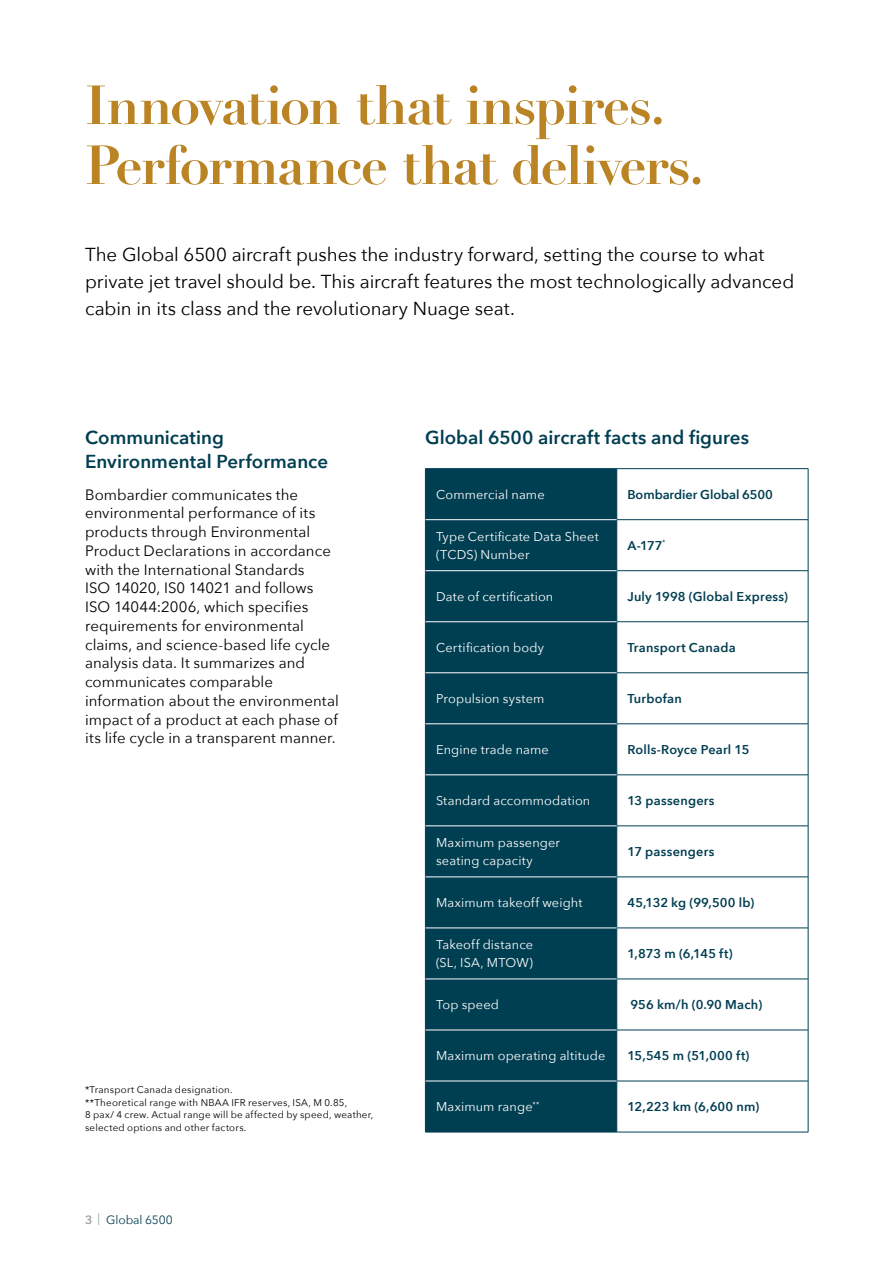
<style>
.page{position:relative;width:893px;height:1263px;background:#fff}
.page>*{position:absolute;margin:0;border:0;box-sizing:border-box;transform-origin:0 0}
.t1{font:700 54px/60px "Didot LT Pro";letter-spacing:-.035em;color:#ba8424}
.t2{font:18.75px/27px "Avenir Next";letter-spacing:-.005em;color:#000}
.t3{font:600 18.75px/24px "Avenir Next";color:#003e51}
.t4{font:15px/18.8px "Avenir Next";letter-spacing:.005em;color:#000}
.t5{font:12.75px/18px "Avenir Next";letter-spacing:.01em;color:#fff}
.t6{font:600 12.75px "Avenir Next";letter-spacing:.015em;color:#003e51}
.t7{font:600 12.75px "Avenir Next";letter-spacing:-.005em;color:#003e51}
.t8{font:12px "Avenir Next";letter-spacing:-.005em;color:#003e51}
.t9{font:9.75px/12.8px "Avenir Next";letter-spacing:.025em;color:#000}
.s1{font-weight:600;color:#9ca1a2}
.s2{color:#9ca1a2}
</style>
<div class="page">
<div style="left:426px;top:469px;width:190px;height:663px;background:#003e51"></div>
<hr style="left:425px;top:468px;width:192px;height:1px;background:#003e51">
<hr style="left:425px;top:469px;width:1px;height:51px;background:#003e51">
<hr style="left:617px;top:468px;width:191px;height:1px;background:#003e51">
<hr style="left:616px;top:469px;width:1px;height:50px;background:#003e51">
<hr style="left:808px;top:469px;width:1px;height:50px;background:#003e51">
<hr style="left:425px;top:520px;width:1px;height:51px;background:#003e51">
<hr style="left:617px;top:519px;width:191px;height:1px;background:#003e51">
<hr style="left:616px;top:520px;width:1px;height:50px;background:#003e51">
<hr style="left:808px;top:520px;width:1px;height:50px;background:#003e51">
<hr style="left:425px;top:571px;width:1px;height:51px;background:#003e51">
<hr style="left:617px;top:570px;width:191px;height:1px;background:#003e51">
<hr style="left:616px;top:571px;width:1px;height:50px;background:#003e51">
<hr style="left:808px;top:571px;width:1px;height:50px;background:#003e51">
<hr style="left:425px;top:622px;width:1px;height:51px;background:#003e51">
<hr style="left:617px;top:621px;width:191px;height:1px;background:#003e51">
<hr style="left:616px;top:622px;width:1px;height:50px;background:#003e51">
<hr style="left:808px;top:622px;width:1px;height:50px;background:#003e51">
<hr style="left:425px;top:673px;width:1px;height:51px;background:#003e51">
<hr style="left:617px;top:672px;width:191px;height:1px;background:#003e51">
<hr style="left:616px;top:673px;width:1px;height:51px;background:#003e51">
<hr style="left:808px;top:673px;width:1px;height:51px;background:#003e51">
<hr style="left:425px;top:724px;width:1px;height:51px;background:#003e51">
<hr style="left:617px;top:723px;width:191px;height:1px;background:#003e51">
<hr style="left:616px;top:724px;width:1px;height:51px;background:#003e51">
<hr style="left:808px;top:724px;width:1px;height:51px;background:#003e51">
<hr style="left:425px;top:775px;width:1px;height:51px;background:#003e51">
<hr style="left:617px;top:774px;width:191px;height:1px;background:#003e51">
<hr style="left:616px;top:775px;width:1px;height:51px;background:#003e51">
<hr style="left:808px;top:775px;width:1px;height:51px;background:#003e51">
<hr style="left:425px;top:826px;width:1px;height:51px;background:#003e51">
<hr style="left:617px;top:826px;width:191px;height:1px;background:#003e51">
<hr style="left:616px;top:826px;width:1px;height:51px;background:#003e51">
<hr style="left:808px;top:826px;width:1px;height:51px;background:#003e51">
<hr style="left:425px;top:877px;width:1px;height:51px;background:#003e51">
<hr style="left:617px;top:877px;width:191px;height:1px;background:#003e51">
<hr style="left:616px;top:877px;width:1px;height:51px;background:#003e51">
<hr style="left:808px;top:877px;width:1px;height:51px;background:#003e51">
<hr style="left:425px;top:928px;width:1px;height:51px;background:#003e51">
<hr style="left:617px;top:928px;width:191px;height:1px;background:#003e51">
<hr style="left:616px;top:928px;width:1px;height:51px;background:#003e51">
<hr style="left:808px;top:928px;width:1px;height:51px;background:#003e51">
<hr style="left:425px;top:979px;width:1px;height:51px;background:#003e51">
<hr style="left:617px;top:979px;width:191px;height:1px;background:#003e51">
<hr style="left:616px;top:979px;width:1px;height:51px;background:#003e51">
<hr style="left:808px;top:979px;width:1px;height:51px;background:#003e51">
<hr style="left:425px;top:1030px;width:1px;height:51px;background:#003e51">
<hr style="left:617px;top:1030px;width:191px;height:1px;background:#003e51">
<hr style="left:616px;top:1030px;width:1px;height:51px;background:#003e51">
<hr style="left:808px;top:1030px;width:1px;height:51px;background:#003e51">
<hr style="left:425px;top:1081px;width:1px;height:51px;background:#003e51">
<hr style="left:617px;top:1081px;width:191px;height:1px;background:#003e51">
<hr style="left:616px;top:1081px;width:1px;height:51px;background:#003e51">
<hr style="left:808px;top:1081px;width:1px;height:51px;background:#003e51">
<hr style="left:617px;top:1132px;width:191px;height:1px;background:#003e51">
<hr style="left:426px;top:519px;width:191px;height:1px;background:#fff">
<hr style="left:426px;top:570px;width:191px;height:1px;background:#fff">
<hr style="left:426px;top:621px;width:191px;height:1px;background:#fff">
<hr style="left:426px;top:672px;width:191px;height:1px;background:#fff">
<hr style="left:426px;top:723px;width:191px;height:1px;background:#fff">
<hr style="left:426px;top:774px;width:191px;height:1px;background:#fff">
<hr style="left:426px;top:826px;width:191px;height:1px;background:#fff">
<hr style="left:426px;top:877px;width:191px;height:1px;background:#fff">
<hr style="left:426px;top:928px;width:191px;height:1px;background:#fff">
<hr style="left:426px;top:979px;width:191px;height:1px;background:#fff">
<hr style="left:426px;top:1030px;width:191px;height:1px;background:#fff">
<hr style="left:426px;top:1081px;width:191px;height:1px;background:#fff">
<hr style="left:425px;top:1132px;width:192px;height:1px;background:#003e51">
<h1 class="t1" style="left:85px;top:76px;width:620px">Innovation that inspires.<br>Performance that delivers.</h1>
<p class="t2" style="left:85px;top:240px;width:711px">The Global 6500 aircraft pushes the industry forward, setting the course to what private jet travel should be. This aircraft features the most technologically advanced cabin in its class and the revolutionary Nuage seat.</p>
<p class="t3" style="left:85px;top:425px;width:245px">Communicating<br>Environmental Performance</p>
<p class="t4" style="left:85px;top:484px;width:255px">Bombardier communicates the environmental performance of its products through Environmental Product Declarations in accordance with the International Standards<br>ISO 14020, IS0 14021 and follows ISO 14044:2006, which specifies requirements for environmental claims, and science-based life cycle analysis data. It summarizes and communicates comparable information about the environmental impact of a product at each phase of its life cycle in a transparent manner.</p>
<p class="t9" style="left:85px;top:1083px;width:290px">*Transport Canada designation.<br>**Theoretical range with NBAA IFR reserves, ISA, M 0.85,<br>8 pax/ 4 crew. Actual range will be affected by speed, weather, selected options and other factors.</p>
<p class="t8" style="left:85px;top:1210px;width:89px"><span class="s1">3</span> <span class="s2">|</span> Global 6500</p>
<p class="t3" style="left:425px;top:425px;width:325px">Global 6500 aircraft facts and figures</p>
<p class="t5" style="left:436px;top:484px;width:110px">Commercial name</p>
<p class="t7" style="left:627px;top:483px;width:147px">Bombardier Global 6500</p>
<p class="t5" style="left:436px;top:526px;width:164px">Type Certificate Data Sheet (TCDS) Number</p>
<p class="t6" style="left:627px;top:534px;width:40px">A-177<sup>*</sup></p>
<p class="t5" style="left:436px;top:587px;width:119px">Date of certification</p>
<p class="t6" style="left:627px;top:585px;width:162px">July 1998 (Global Express)</p>
<p class="t5" style="left:436px;top:638px;width:109px">Certification body</p>
<p class="t6" style="left:627px;top:636px;width:110px">Transport Canada</p>
<p class="t5" style="left:436px;top:689px;width:110px">Propulsion system</p>
<p class="t6" style="left:627px;top:687px;width:56px">Turbofan</p>
<p class="t5" style="left:436px;top:740px;width:114px">Engine trade name</p>
<p class="t6" style="left:627px;top:738px;width:124px">Rolls-Royce Pearl 15</p>
<p class="t5" style="left:436px;top:791px;width:156px">Standard accommodation</p>
<p class="t6" style="left:627px;top:789px;width:89px">13 passengers</p>
<p class="t5" style="left:436px;top:833px;width:126px">Maximum passenger seating capacity</p>
<p class="t6" style="left:627px;top:840px;width:89px">17 passengers</p>
<p class="t5" style="left:436px;top:893px;width:148px">Maximum takeoff weight</p>
<p class="t6" style="left:627px;top:891px;width:128px">45,132 kg (99,500 lb)</p>
<p class="t5" style="left:436px;top:935px;width:99px">Takeoff distance (SL, ISA, MTOW)</p>
<p class="t6" style="left:627px;top:942px;width:107px">1,873 m (6,145 ft)</p>
<p class="t5" style="left:436px;top:995px;width:65px">Top speed</p>
<p class="t6" style="left:631px;top:993px;width:133px">956 km/h (0.90 Mach)</p>
<p class="t5" style="left:436px;top:1046px;width:171px">Maximum operating altitude</p>
<p class="t6" style="left:627px;top:1044px;width:124px">15,545 m (51,000 ft)</p>
<p class="t5" style="left:436px;top:1097px;width:105px">Maximum range<sup>**</sup></p>
<p class="t6" style="left:627px;top:1095px;width:133px">12,223 km (6,600 nm)</p>
</div>
